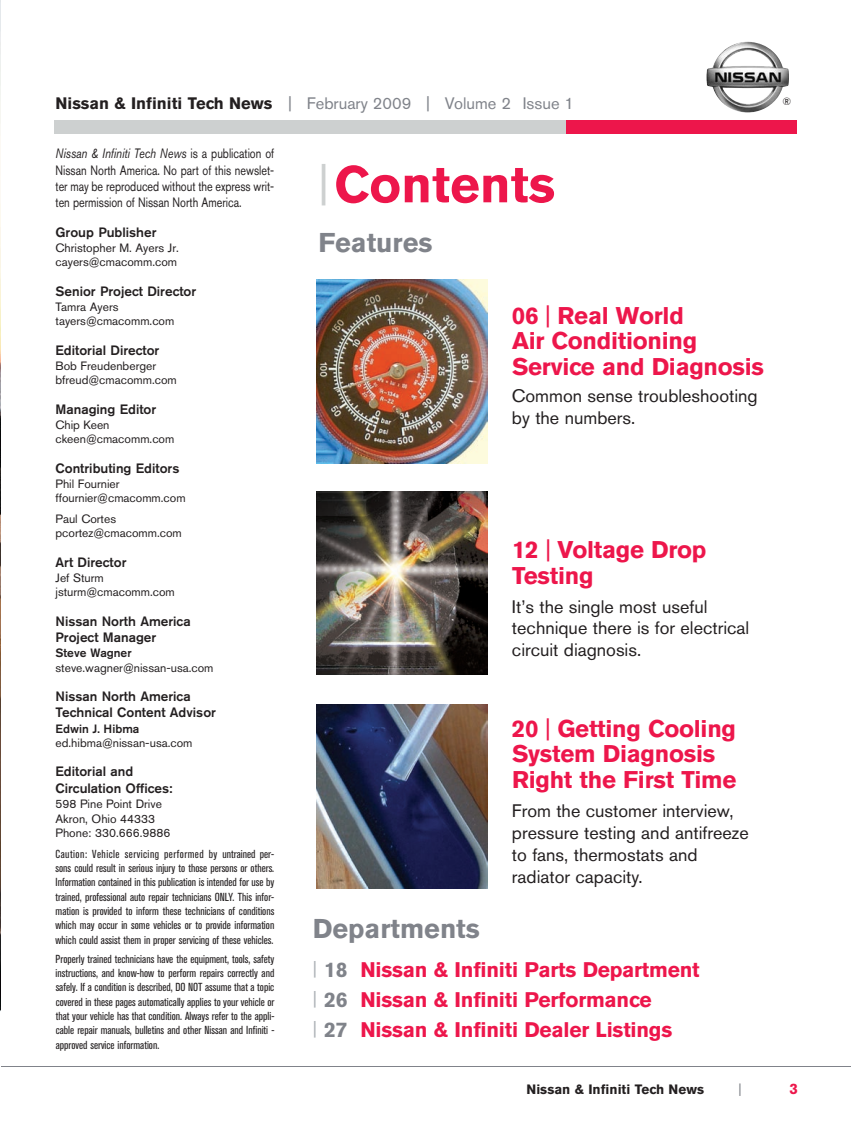
<style>
.page{position:relative;width:851px;height:1134px;background:#fff}
.page>*{position:absolute;margin:0;border:0;box-sizing:border-box;transform-origin:0 0}
.t1{font:700 51px "Nissan AG";color:#ed164b}
.t2{font:700 27px "Nissan AG";color:#80838a}
.t3{font:700 24px/25.5px "Nissan AG";letter-spacing:-.01em;color:#ed164b}
.t4{font:700 21px/30px "Nissan AG";letter-spacing:-.01em;color:#ed164b}
.t5{font:18px/21.9px "Nissan AG";color:#231f20}
.t6{font:16.5px "Nissan AG";color:#80838a}
.t7{font:700 15px "Nissan AG";color:#ed164b}
.t8{font:500 13.5px/16.4px "Nissan AG";color:#231f20}
.t9{font:13.5px/16.4px "Nissan AG";color:#231f20;text-align:justify;scale:.8 1}
.t10{font:700 13.5px "Nissan AG";color:#231f20}
.t11{font:13.5px "Nissan AG";color:#80838a}
.t12{font:12px/14.5px "Nissan AG";color:#231f20}
.t13{font:500 12px "Nissan AG";color:#231f20}
.t14{font:condensed 11.55px/14.4px "Nissan AG";color:#231f20;text-align:justify}
.t15{font:10.5px "Nissan AG";color:#231f20}
.s1{font-weight:700;color:#231f20}
.s2{font-style:italic}
.s3{font-weight:400;font-size:45px;color:#cdd0d0}
.s4{font-weight:400}
.s5{font-weight:400;font-size:18px;color:#aeb3b8}
.s6{color:#80838a}
</style>
<div class="page">
<img style="left:317px;top:491px;width:170px;height:184px">
<img style="left:317px;top:279px;width:170px;height:184px">
<img style="left:317px;top:705px;width:170px;height:183px">
<hr style="left:0;top:1066px;width:850px;height:1px;background:#80838a">
<div style="left:54px;top:120px;width:518px;height:13px;background:#cdd0d0"></div>
<div style="left:566px;top:120px;width:230px;height:13px;background:#ed164b"></div>
<img style="left:706px;top:42px;width:83px;height:71px">
<div style="left:781px;top:95px;width:15px;height:17px;background:#fff"></div>
<img style="left:0;top:1px;width:1px;height:1066px">
<h3 class="t6" style="left:56px;top:93px;width:520px"><span class="s1">Nissan &amp; Infiniti Tech News</span> | February 2009 | Volume 2 Issue 1</h3>
<p class="t15" style="left:782px;top:95px;width:10px">®</p>
<p class="t9" style="left:55px;top:145px;width:275px"><span class="s2">Nissan &amp; Infiniti Tech News</span> is a publication of Nissan North America. No part of this newslet&shy;ter may be reproduced without the express writ&shy;ten permission of Nissan North America.</p>
<p class="t8" style="left:56px;top:223px;width:102px">Group Publisher</p>
<p class="t12" style="left:56px;top:240px;width:125px">Christopher M. Ayers Jr. cayers@cmacomm.com</p>
<p class="t8" style="left:56px;top:282px;width:142px">Senior Project Director</p>
<p class="t12" style="left:56px;top:299px;width:120px">Tamra Ayers tayers@cmacomm.com</p>
<p class="t8" style="left:56px;top:341px;width:105px">Editorial Director</p>
<p class="t12" style="left:56px;top:358px;width:123px">Bob Freudenberger bfreud@cmacomm.com</p>
<p class="t8" style="left:56px;top:400px;width:102px">Managing Editor</p>
<p class="t12" style="left:56px;top:417px;width:120px">Chip Keen ckeen@cmacomm.com</p>
<p class="t8" style="left:56px;top:459px;width:125px">Contributing Editors</p>
<p class="t12" style="left:56px;top:476px;width:132px">Phil Fournier ffournier@cmacomm.com</p>
<p class="t12" style="left:56px;top:511px;width:128px">Paul Cortes pcortez@cmacomm.com</p>
<p class="t8" style="left:56px;top:554px;width:72px">Art Director</p>
<p class="t12" style="left:56px;top:570px;width:121px">Jef Sturm jsturm@cmacomm.com</p>
<p class="t8" style="left:56px;top:613px;width:137px">Nissan North America<br>Project Manager</p>
<p class="t13" style="left:56px;top:646px;width:78px">Steve Wagner</p>
<p class="t12" style="left:56px;top:660px;width:159px">steve.wagner@nissan-usa.com</p>
<p class="t8" style="left:56px;top:688px;width:162px">Nissan North America<br>Technical Content Advisor</p>
<p class="t13" style="left:56px;top:721px;width:85px">Edwin J. Hibma</p>
<p class="t12" style="left:56px;top:736px;width:138px">ed.hibma@nissan-usa.com</p>
<p class="t8" style="left:56px;top:763px;width:119px">Editorial and<br>Circulation Offices:</p>
<p class="t12" style="left:56px;top:797px;width:117px">598 Pine Point Drive<br>Akron, Ohio 44333<br>Phone: 330.666.9886</p>
<p class="t14" style="left:56px;top:847px;width:220px">Caution: Veh icle servicing performed by untrained per&shy;sons could result in serious injury to those persons or others.<br>Information contained in this publication is intended for use by trained, professional auto repair technicians ONLY. This infor&shy;mation is provided to inform these technicians of conditions which may occur in some vehicles or to provide information which could assist them in proper servicing of these vehicles.</p>
<p class="t14" style="left:56px;top:952px;width:220px">Properly trained technicians have the equipment, tools, safety instructions, and know-how to perform repairs correctly and safely. If a condition is described, DO NOT assume that a topic covered in these pages automatically applies to your vehicle or that your vehicle has that condition. Always refer to the appli&shy;cable repair manuals, bulletins and other Nissan and Infiniti - approved service information.</p>
<h1 class="t1" style="left:318px;top:155px;width:238px"><span class="s3">|</span>Contents</h1>
<h2 class="t2" style="left:318px;top:227px;width:116px">Features</h2>
<h3 class="t3" style="left:512px;top:303px;width:253px">06 <span class="s4">|</span> Real World<br>Air Conditioning<br>Service and Diagnosis</h3>
<h3 class="t5" style="left:512px;top:385px;width:247px">Common sense troubleshooting by the numbers.</h3>
<h2 class="t2" style="left:313px;top:913px;width:169px">Departments</h2>
<h3 class="t3" style="left:512px;top:537px;width:196px">12 <span class="s4">|</span> Voltage Drop<br>Testing</h3>
<h3 class="t5" style="left:512px;top:595px;width:239px">It’s the single most useful technique there is for electrical circuit diagnosis.</h3>
<h3 class="t3" style="left:512px;top:715px;width:226px">20 <span class="s4">|</span> Getting Cooling<br>System Diagnosis<br>Right the First Time</h3>
<h3 class="t5" style="left:512px;top:800px;width:238px">From the customer interview, pressure testing and antifreeze to fans, thermostats and radiator capacity.</h3>
<h3 class="t4" style="left:313px;top:955px;width:388px"><span class="s5">|</span> <span class="s6">18</span> Nissan &amp; Infiniti Parts Department <span class="s5">|</span> <span class="s6">26</span> Nissan &amp; Infiniti Performance<br><span class="s5">|</span> <span class="s6">27</span> Nissan &amp; Infiniti Dealer Listings</h3>
<p class="t10" style="left:526px;top:1081px;width:179px">Nissan &amp; Infiniti Tech News</p>
<p class="t11" style="left:738px;top:1081px;width:5px">|</p>
<p class="t7" style="left:789px;top:1080px;width:10px">3</p>
</div>
